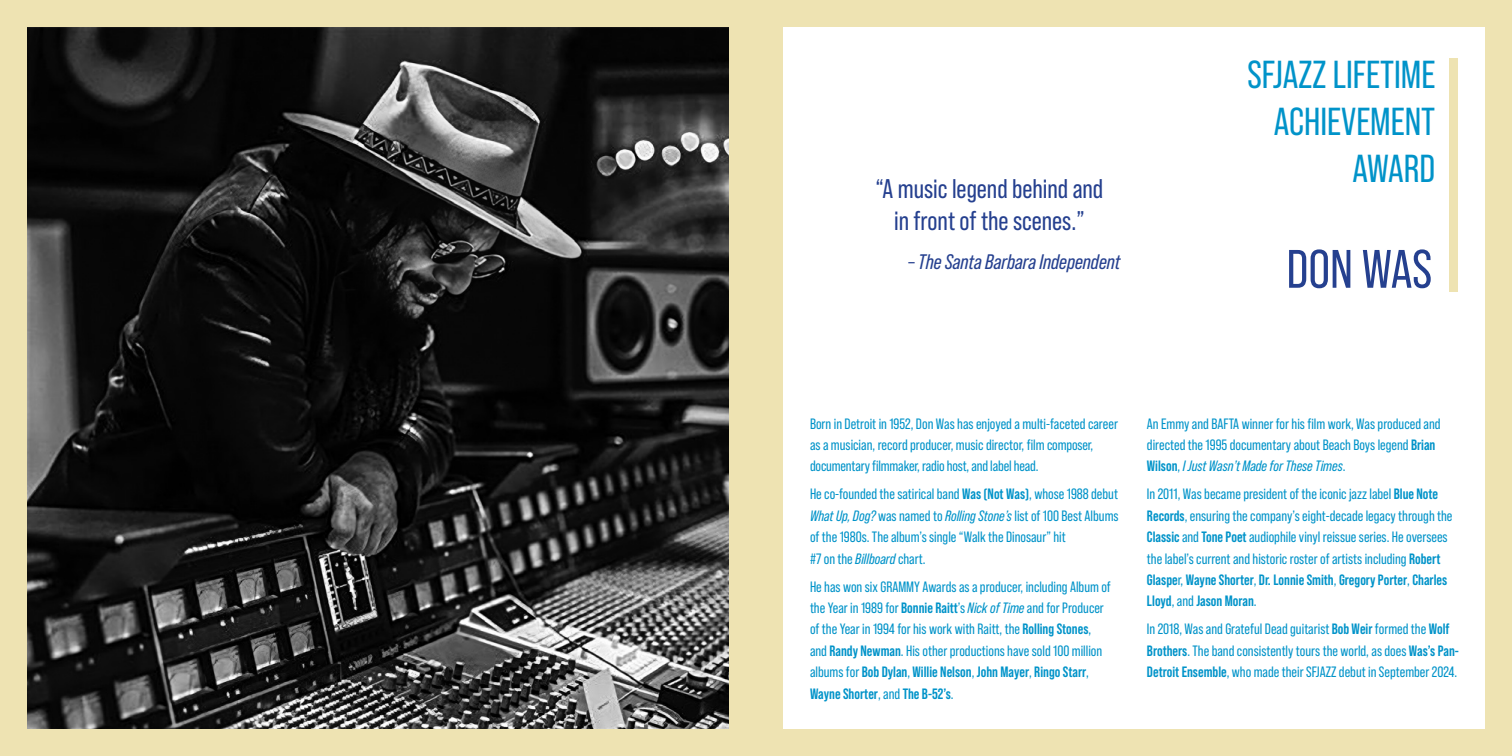
<style>
.page{position:relative;width:1512px;height:756px;background:#fff}
.page>*{position:absolute;margin:0;border:0;box-sizing:border-box;transform-origin:0 0}
.t1{font:54px "Bebas Neue Pro";color:#25408f}
.t2{font:39px/46.8px "Bebas Neue Pro";color:#0093c9;text-align:right}
.t3{font:27px/32.4px "Bebas Neue Pro";color:#25408f;text-align:center}
.t4{font:italic 21px "Bebas Neue Pro";color:#25408f}
.t5{font:15px/21.3px "Bebas Neue Pro";color:#0093c9}
.s1{font-style:normal}
.s2{font-weight:700}
.s3{font-style:italic}
</style>
<div class="page">
<div style="left:756px;top:0;width:756px;height:756px;background:#eee3b2"></div>
<div style="left:783px;top:27px;width:702px;height:702px;background:#fff"></div>
<div style="left:0;top:0;width:756px;height:756px;background:#eee3b2"></div>
<img style="left:27px;top:27px;width:702px;height:702px">
<div style="left:1449px;top:58px;width:9px;height:234px;background:#eee3b2"></div>
<h3 class="t3" style="left:876px;top:172px;width:229px">“A music legend behind and in front of the scenes.”</h3>
<h3 class="t4" style="left:908px;top:250px;width:214px"><span class="s1">–</span> The Santa Barbara Independent</h3>
<h2 class="t2" style="left:1248px;top:51px;width:189px">SFJAZZ LIFETIME<br>ACHIEVEMENT<br>AWARD</h2>
<h1 class="t1" style="left:1287px;top:239px;width:147px">DON WAS</h1>
<p class="t5" style="left:810px;top:413px;width:309px">Born in Detroit in 1952, Don Was has enjoyed a multi-faceted career as a musician, record producer, music director, film composer, documentary filmmaker, radio host, and label head.</p>
<p class="t5" style="left:810px;top:484px;width:310px">He co-founded the satirical band <span class="s2">Was (Not Was)</span>, whose 1988 debut <span class="s3">What Up, Dog?</span> was named to <span class="s3">Rolling Stone’s</span> list of 100 Best Albums of the 1980s. The album’s single “Walk the Dinosaur” hit<br>#7 on the <span class="s3">Billboard</span> chart.</p>
<p class="t5" style="left:810px;top:576px;width:302px">He has won six GRAMMY Awards as a producer, including Album of the Year in 1989 for <span class="s2">Bonnie Raitt</span>’s <span class="s3">Nick of Time</span> and for Producer of the Year in 1994 for his work with Raitt, the <span class="s2">Rolling Stones</span>, and <span class="s2">Randy Newman</span>. His other productions have sold 100 million albums for <span class="s2">Bob Dylan</span>, <span class="s2">Willie Nelson</span>, <span class="s2">John Mayer</span>, <span class="s2">Ringo Starr</span>, <span class="s2">Wayne Shorter</span>, and <span class="s2">The B-52’s</span>.</p>
<p class="t5" style="left:1147px;top:413px;width:295px">An Emmy and BAFTA winner for his film work, Was produced and directed the 1995 documentary about Beach Boys legend <span class="s2">Brian<br>Wilson</span>, <span class="s3">I Just Wasn’t Made for These Times</span>.</p>
<p class="t5" style="left:1147px;top:484px;width:307px">In 2011, Was became president of the iconic jazz label <span class="s2">Blue Note Records</span>, ensuring the company’s eight-decade legacy through the <span class="s2">Classic</span> and <span class="s2">Tone Poet</span> audiophile vinyl reissue series. He oversees the label’s current and historic roster of artists including <span class="s2">Robert Glaspe</span>r, <span class="s2">Wayne Shorter</span>, <span class="s2">Dr. Lonnie Smith</span>, <span class="s2">Gregory Porter</span>, <span class="s2">Charles Lloyd</span>, and <span class="s2">Jason Moran</span>.</p>
<p class="t5" style="left:1147px;top:619px;width:313px">In 2018, Was and Grateful Dead guitarist <span class="s2">Bob Weir</span> formed the <span class="s2">Wolf<br>Brothers</span>. The band consistently tours the world, as does <span class="s2">Was’s Pan-<br>Detroit Ensemble</span>, who made their SFJAZZ debut in September 2024.</p>
</div>
